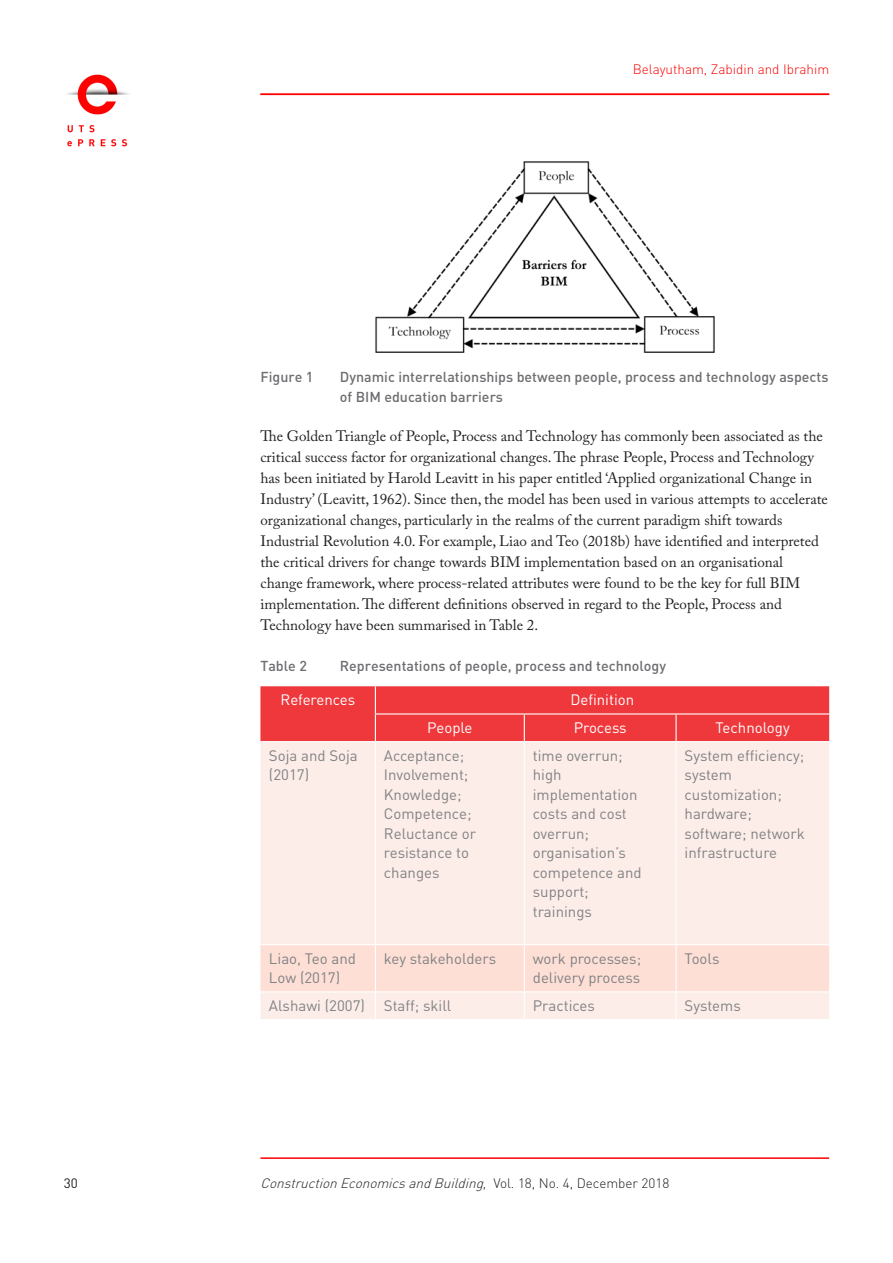
<style>
.page{position:relative;width:893px;height:1263px;background:#fff}
.page>*{position:absolute;margin:0;border:0;box-sizing:border-box;transform-origin:0 0}
.Body_copy_-_1st_para{font:15px/21px "Adobe Caslon Pro";color:#231f20}
.T_Body{font:15px/19.5px "DIN";color:#808285}
.T_Head{font:15px "DIN";color:#fff}
.Caption_Figure{font:500 14.25px/19.5px "DIN";color:#6c6d70}
.Caption_Table{font:500 14.25px "DIN";color:#6c6d70}
.t1{font:italic 300 13.5px "DIN Pro";color:#231f20}
.t2{font:300 13.5px "DIN Pro";color:#fe0000}
.t3{font:13.5px "DIN Pro";color:#231f20}
.s1{font-style:normal}
</style>
<div class="page">
<img style="left:375px;top:161px;width:339px;height:191px">
<div style="left:260px;top:742px;width:569px;height:202px;background:#fdede8"></div>
<div style="left:260px;top:686px;width:569px;height:55px;background:#ee383c"></div>
<hr style="left:676px;top:713px;width:153px;height:1px;background:#fff">
<hr style="left:675px;top:714px;width:2px;height:27px;background:#fff">
<hr style="left:375px;top:742px;width:1px;height:202px;background:#fff">
<hr style="left:524px;top:742px;width:1px;height:202px;background:#fff">
<hr style="left:675px;top:742px;width:2px;height:202px;background:#fff">
<svg style="left:260px;top:945px;width:569px;height:74px;background:#fde4dc"></svg>
<hr style="left:676px;top:991px;width:153px;height:1px;background:#fff">
<hr style="left:675px;top:992px;width:2px;height:27px;background:#fff">
<img style="left:67px;top:74px;width:62px;height:73px">
<hr style="left:260px;top:94px;width:569px;height:1px;background:#fe0000">
<hr style="left:260px;top:1157px;width:569px;height:2px;background:#fe0000">
<p class="t2" style="left:633px;top:60px;width:198px">Belayutham, Zabidin and Ibrahim</p>
<p class="Caption_Figure" style="left:260px;top:367px;width:54px">Figure 1</p>
<p class="Caption_Figure" style="left:340px;top:367px;width:490px">Dynamic interrelationships between people, process and technology aspects of BIM education barriers</p>
<p class="Body_copy_-_1st_para" style="left:260px;top:425px;width:569px">The Golden Triangle of People, Process and Technology has commonly been associated as the critical success factor for organizational changes. The phrase People, Process and Technology has been initiated by Harold Leavitt in his paper entitled ‘Applied organizational Change in Industry’ (Leavitt, 1962). Since then, the model has been used in various attempts to accelerate organizational changes, particularly in the realms of the current paradigm shift towards Industrial Revolution 4.0. For example, Liao and Teo (2018b) have identified and interpreted the critical drivers for change towards BIM implementation based on an organisational change framework, where process-related attributes were found to be the key for full BIM implementation. The different definitions observed in regard to the People, Process and Technology have been summarised in Table 2.</p>
<p class="Caption_Table" style="left:260px;top:657px;width:48px">Table 2</p>
<p class="Caption_Table" style="left:340px;top:657px;width:328px">Representations of people, process and technology</p>
<p class="T_Head" style="left:280px;top:691px;width:76px">References</p>
<p class="T_Head" style="left:570px;top:691px;width:65px">Definition</p>
<p class="T_Head" style="left:427px;top:718px;width:47px">People</p>
<p class="T_Head" style="left:574px;top:718px;width:54px">Process</p>
<p class="T_Head" style="left:716px;top:718px;width:76px">Technology</p>
<p class="T_Body" style="left:269px;top:745px;width:90px">Soja and Soja (2017)</p>
<p class="T_Body" style="left:384px;top:745px;width:86px">Acceptance;<br>Involvement;</p>
<p class="T_Body" style="left:384px;top:784px;width:94px">Knowledge;<br>Competence;<br>Reluctance or resistance to changes</p>
<p class="T_Body" style="left:685px;top:745px;width:121px">System efficiency;</p>
<p class="T_Body" style="left:685px;top:765px;width:99px">system customization;</p>
<p class="T_Body" style="left:685px;top:804px;width:122px">hardware; software; network infrastructure</p>
<p class="T_Body" style="left:533px;top:745px;width:91px">time overrun;</p>
<p class="T_Body" style="left:533px;top:765px;width:106px">high implementation costs and cost overrun;</p>
<p class="T_Body" style="left:533px;top:843px;width:110px">organisation’s competence and support;</p>
<p class="T_Body" style="left:533px;top:901px;width:61px">trainings</p>
<p class="T_Body" style="left:269px;top:948px;width:89px">Liao, Teo and<br>Low (2017)</p>
<p class="T_Body" style="left:384px;top:948px;width:114px">key stakeholders</p>
<p class="T_Body" style="left:533px;top:948px;width:110px">work processes;</p>
<p class="T_Body" style="left:533px;top:968px;width:109px">delivery process</p>
<p class="T_Body" style="left:685px;top:948px;width:36px">Tools</p>
<p class="T_Body" style="left:269px;top:996px;width:98px">Alshawi (2007)</p>
<p class="T_Body" style="left:384px;top:996px;width:69px">Staff; skill</p>
<p class="T_Body" style="left:533px;top:996px;width:64px">Practices</p>
<p class="T_Body" style="left:685px;top:996px;width:58px">Systems</p>
<p class="t3" style="left:64px;top:1174px;width:16px">30</p>
<p class="t1" style="left:260px;top:1174px;width:410px">ConstructionEconomicsandBuilding<span class="s1">, Vo l . 1 8 , N o . 4 , D e c e m b e r 2 0 1 8</span></p>
</div>
